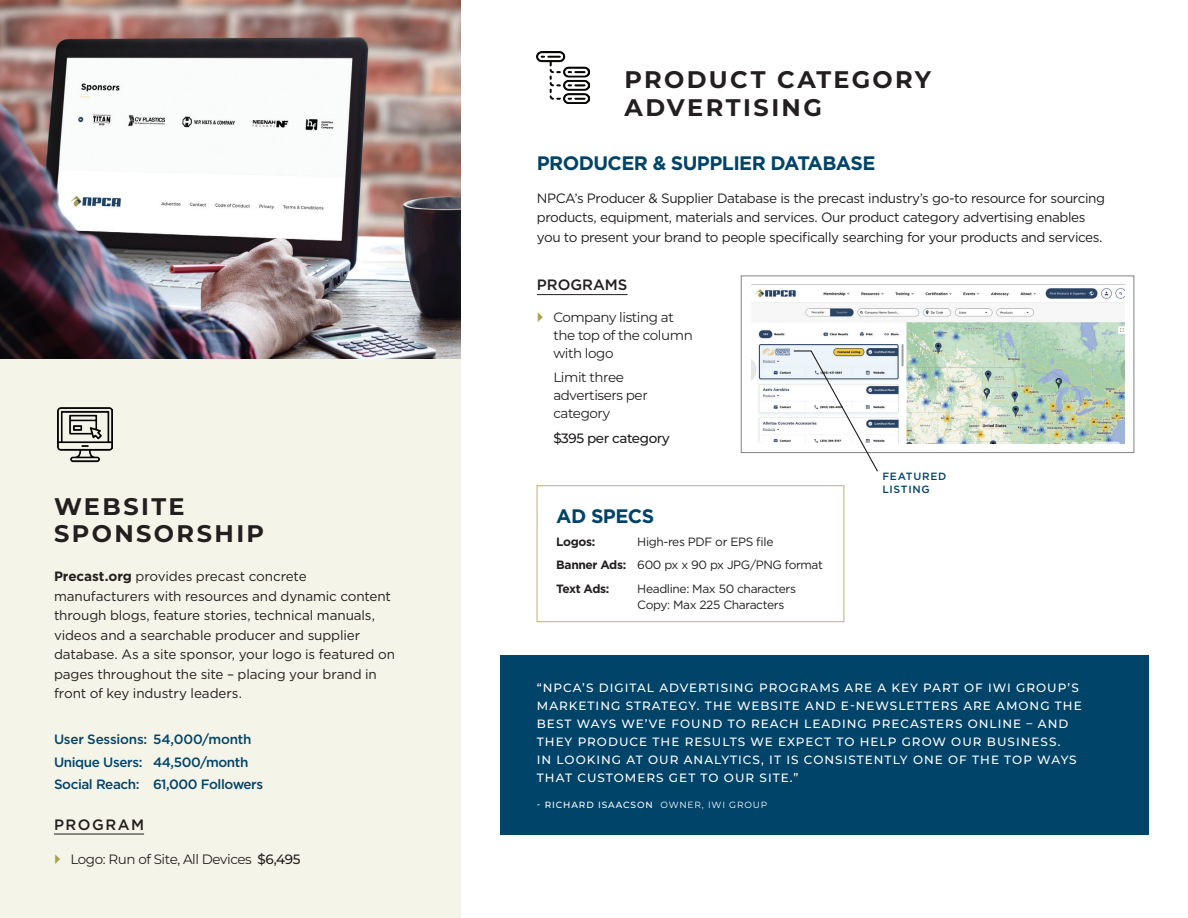
<style>
.page{position:relative;width:1188px;height:918px;background:#fff}
.page>*{position:absolute;margin:0;border:0;box-sizing:border-box;transform-origin:0 0}
.t1{font:700 24px/28.5px "Montserrat";letter-spacing:.1em;color:#231f20}
.t2{font:700 19.5px "Gotham";letter-spacing:-.03em;color:#00446a}
.t3{font:500 15px "Gotham";color:#231f20}
.t4{font:500 15px "Gotham";letter-spacing:.1em;color:#231f20}
.t5{font:13.5px/19.5px "Gotham";letter-spacing:-.025em;color:#231f20}
.t6{font:13.5px/18px "Montserrat";letter-spacing:-.03em;color:#231f20}
.t7{font:500 13.5px/22.5px "Gotham";letter-spacing:-.03em;color:#00446a}
.t8{font:500 13.5px "Montserrat";letter-spacing:-.03em;color:#231f20}
.t9{font:500 12px/18px "Montserrat";letter-spacing:.085em;color:#fff}
.t10{font:12px/23.2px "Gotham";letter-spacing:-.03em;color:#231f20}
.t11{font:700 12px "Gotham";letter-spacing:-.03em;color:#231f20}
.t12{font:500 10.5px/13.5px "Gotham";letter-spacing:.07em;color:#00446a}
.t13{font:500 9px "Montserrat";letter-spacing:.1em;color:#fff}
.s1{font-weight:700}
.s2{font-weight:500}
.s3{font-weight:400}
</style>
<div class="page">
<img style="left:537px;top:51px;width:52px;height:53px">
<div style="left:500px;top:655px;width:648px;height:180px;background:#00446a"></div>
<img style="left:751px;top:288px;width:374px;height:155px">
<div style="left:741px;top:276px;width:393px;height:177px;border:1px solid #808285"></div>
<hr style="left:537px;top:294px;width:91px;height:1px;background:#231f20">
<div style="left:536px;top:485px;width:308px;height:137px;border:1px solid #c4bb7b"></div>
<svg style="left:793px;top:350px;width:86px;height:122px"></svg>
<div style="left:0;top:0;width:460px;height:918px;background:#f5f4e8"></div>
<img style="left:0;top:0;width:460px;height:359px">
<img style="left:57px;top:407px;width:55px;height:55px">
<hr style="left:54px;top:834px;width:90px;height:1px;background:#231f20">
<h1 class="t1" style="left:54px;top:492px;width:212px;line-height:27px">WEBSITE<br>SPONSORSHIP</h1>
<p class="t5" style="left:54px;top:566px;width:343px"><span class="s1">Precast.org</span> provides precast concrete manufacturers with resources and dynamic content through blogs, feature stories, technical manuals, videos and a searchable producer and supplier database. As a site sponsor, your logo is featured on pages throughout the site – placing your brand in front of key industry leaders.</p>
<p class="t7" style="left:54px;top:728px;width:211px">User Sessions: 54,000/month<br>Unique Users: 44,500/month<br>Social Reach: 61,000 Followers</p>
<p class="t4" style="left:54px;top:814px;width:92px">PROGRAM</p>
<p class="t6" style="left:70px;top:850px;width:231px">Logo: Run of Site, All Devices <span class="s2">$6,495</span></p>
<h1 class="t1" style="left:625px;top:64px;width:308px">PRODUCT CATEGORY<br>ADVERTISING</h1>
<h2 class="t2" style="left:537px;top:150px;width:340px">PRODUCER &amp; SUPPLIER DATABASE</h2>
<p class="t5" style="left:537px;top:188px;width:570px">NPCA’s Producer &amp; Supplier Database is the precast industry’s go-to resource for sourcing products, equipment, materials and services. Our product category advertising enables you to present your brand to people specifically searching for your products and services.</p>
<p class="t3" style="left:537px;top:275px;width:92px">PROGRAMS</p>
<p class="t6" style="left:553px;top:307px;width:141px">Company listing at the top of the column with logo</p>
<p class="t6" style="left:553px;top:368px;width:96px">Limit three advertisers per category</p>
<p class="t8" style="left:553px;top:429px;width:118px">$395 per category</p>
<h2 class="t2" style="left:556px;top:503px;width:99px">AD SPECS</h2>
<p class="t11" style="left:556px;top:534px;width:41px">Logos:</p>
<p class="t10" style="left:556px;top:530px;width:268px;text-indent:81px">High-res PDF or EPS file<br><span class="s1">Banner Ads:</span> 600 px x 90 px JPG/PNG format<br><span class="s1">Text Ads:</span></p>
<p class="t10" style="left:637px;top:580px;width:160px;line-height:16.5px">Headline: Max 50 characters<br>Copy: Max 225 Characters</p>
<p class="t12" style="left:882px;top:469px;width:65px">FEATURED<br>LISTING</p>
<p class="t9" style="left:537px;top:678px;width:546px">“NPCA’S DIGITAL ADVERTISING PROGRAMS ARE A KEY PART OF IWI GROUP’S MARKETING STRATEGY. THE WEBSITE AND E-NEWSLETTERS ARE AMONG THE BEST WAYS WE’VE FOUND TO REACH LEADING PRECASTERS ONLINE – AND THEY PRODUCE THE RESULTS WE EXPECT TO HELP GROW OUR BUSINESS.<br>IN LOOKING AT OUR ANALYTICS, IT IS CONSISTENTLY ONE OF THE TOP WAYS THAT CUSTOMERS GET TO OUR SITE.”</p>
<p class="t13" style="left:537px;top:799px;width:232px">- RICHARD ISAACSON <span class="s3">OWNER, IWI GROUP</span></p>
</div>
